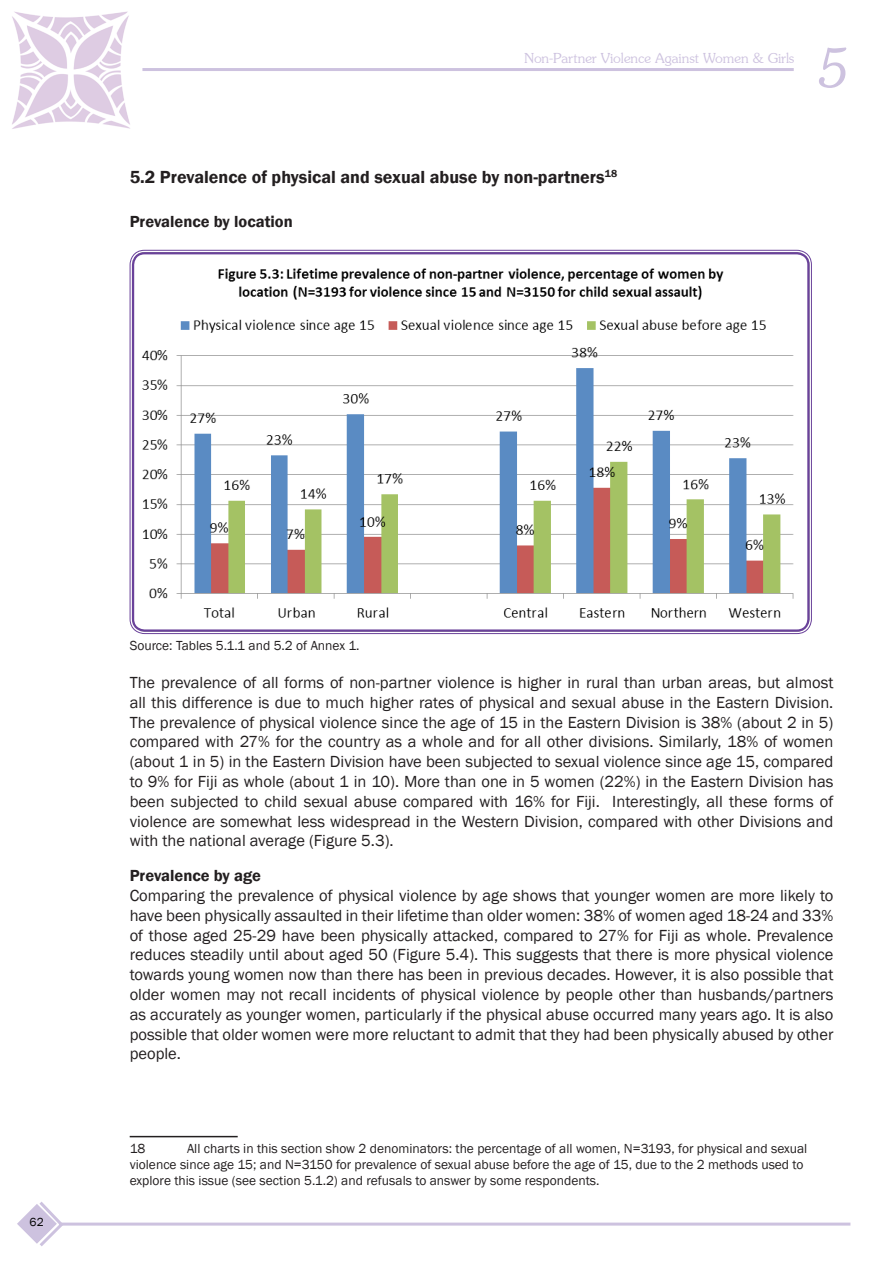
<style>
.page{position:relative;width:893px;height:1263px;background:#fff}
.page>*{position:absolute;margin:0;border:0;box-sizing:border-box;transform-origin:0 0}
.t1{font:52.5px "Souvenir Light SSK Italic";color:#cdc2df}
.Heading_2{font:600 18px "Franklin Gothic";color:#231f20}
.t2{font:16.5px/19.8px "Franklin Gothic";color:#231f20;text-align:justify}
.Heading_4{font:600 16.5px "Franklin Gothic";color:#231f20}
.t3{font:15px "Souvenir";color:#cdc2df}
.t4{font:13.5px/16.2px "Franklin Gothic";color:#231f20}
.t5{font:12px "Franklin Gothic";color:#000}
</style>
<div class="page">
<img style="left:12px;top:11px;width:118px;height:118px">
<hr style="left:59px;top:1222px;width:791px;height:3px;background:#cdc2df">
<hr style="left:142px;top:68px;width:652px;height:3px;background:#cdc2df">
<svg style="left:17px;top:1202px;width:49px;height:44px"></svg>
<img style="left:132px;top:252px;width:677px;height:380px">
<div style="left:132px;top:252px;width:677px;height:380px;border:2px solid #6a429a;border-radius:12px"></div>
<hr style="left:130px;top:1136px;width:108px;height:1px;background:#231f20">
<p class="t3" style="left:524px;top:50px;width:272px">Non-Partner Violence Against Women &amp; Girls</p>
<p class="t1" style="left:819px;top:36px;width:28px">5</p>
<p class="Heading_2" style="left:130px;top:166px;width:489px">5.2 Prevalence of physical and sexual abuse by non-partners<sup>18</sup></p>
<p class="Heading_4" style="left:130px;top:211px;width:165px">Prevalence by location</p>
<p class="t5" style="left:30px;top:1215px;width:16px">62</p>
<p class="t4" style="left:130px;top:638px;width:231px">Source: Tables 5.1.1 and 5.2 of Annex 1.</p>
<p class="t2" style="left:130px;top:673px;width:705px">The prevalence of all forms of non-partner violence is higher in rural than urban areas, but almost all this difference is due to much higher rates of physical and sexual abuse in the Eastern Division.<br>The prevalence of physical violence since the age of 15 in the Eastern Division is 38% (about 2 in 5) compared with 27% for the country as a whole and for all other divisions. Similarly, 18% of women (about 1 in 5) in the Eastern Division have been subjected to sexual violence since age 15, compared to 9% for Fiji as whole (about 1 in 10). More than one in 5 women (22%) in the Eastern Division has been subjected to child sexual abuse compared with 16% for Fiji. Interestingly, all these forms of violence are somewhat less widespread in the Western Division, compared with other Divisions and with the national average (Figure 5.3).</p>
<p class="Heading_4" style="left:130px;top:865px;width:133px">Prevalence by age</p>
<p class="t2" style="left:130px;top:886px;width:705px">Comparing the prevalence of physical violence by age shows that younger women are more likely to have been physically assaulted in their lifetime than older women: 38% of women aged 18-24 and 33% of those aged 25-29 have been physically attacked, compared to 27% for Fiji as whole. Prevalence reduces steadily until about aged 50 (Figure 5.4). This suggests that there is more physical violence towards young women now than there has been in previous decades. However, it is also possible that older women may not recall incidents of physical violence by people other than husbands/partners as accurately as younger women, particularly if the physical abuse occurred many years ago. It is also possible that older women were more reluctant to admit that they had been physically abused by other people.</p>
<p class="t4" style="left:130px;top:1140px;width:679px;text-indent:57px">All charts in this section show 2 denominators: the percentage of all women, N=3193, for physical and sexual violence since age 15; and N=3150 for prevalence of sexual abuse before the age of 15, due to the 2 methods used to explore this issue (see section 5.1.2) and refusals to answer by some respondents.</p>
<p class="t4" style="left:130px;top:1140px;width:17px">18</p>
</div>
